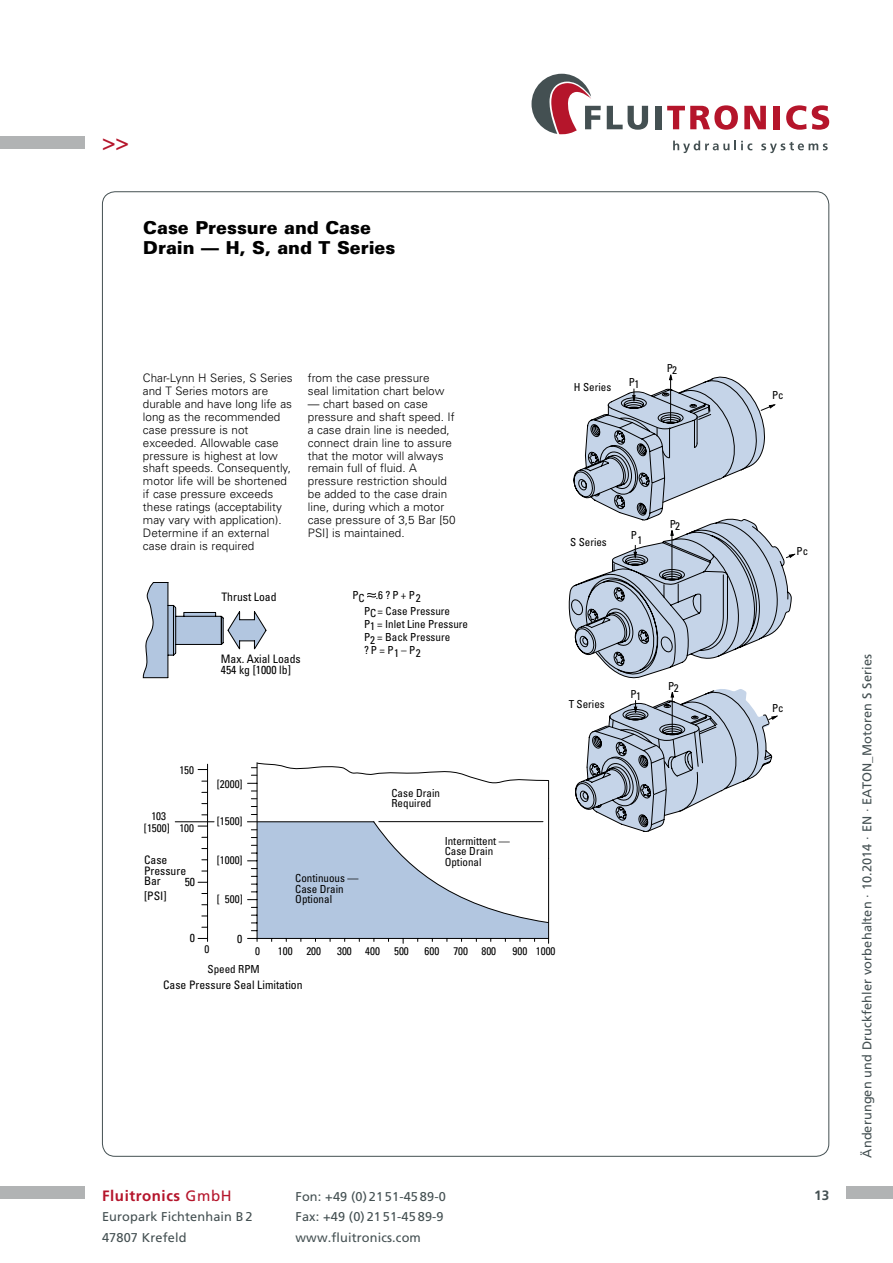
<style>
.page{position:relative;width:893px;height:1263px;background:#fff}
.page>*{position:absolute;margin:0;border:0;box-sizing:border-box;transform-origin:0 0}
.t1{font:22.5px "Frutiger LT Pro";color:#b5152b}
.t2{font:900 17.85px/19.6px "Univers";color:#000}
.t3{font:700 15px "Frutiger LT Pro";letter-spacing:.04em;color:#b5152b}
.t4{font:700 13.5px "Frutiger LT Pro";color:#445052}
.t5{font:12.75px/20.2px "Frutiger LT Pro";letter-spacing:.01em;color:#445052}
.t6{font:300 11.7px/12.9px "Univers";color:#000}
.t7{font:condensed 11.7px/10.5px "Univers";color:#000}
.t8{font:condensed 11.1px/10.5px "Univers";color:#000}
.t9{font:condensed 10.95px "Univers";color:#000}
.s1{font-weight:400}
</style>
<div class="page">
<div style="left:846px;top:1186px;width:47px;height:13px;background:#b1b3b4"></div>
<svg style="left:673px;top:141px;width:79px;height:12px"></svg>
<svg style="left:761px;top:142px;width:67px;height:11px"></svg>
<svg style="left:607px;top:106px;width:41px;height:24px"></svg>
<div style="left:655px;top:106px;width:7px;height:23px;background:#445052"></div>
<svg style="left:531px;top:74px;width:70px;height:60px"></svg>
<svg style="left:667px;top:105px;width:71px;height:25px"></svg>
<svg style="left:744px;top:106px;width:22px;height:23px"></svg>
<div style="left:773px;top:106px;width:7px;height:23px;background:#b5152b"></div>
<svg style="left:786px;top:105px;width:43px;height:25px"></svg>
<div style="left:0;top:1186px;width:85px;height:13px;background:#b1b3b4"></div>
<div style="left:0;top:136px;width:85px;height:13px;background:#b1b3b4"></div>
<svg style="left:575px;top:689px;width:203px;height:143px"></svg>
<svg style="left:569px;top:374px;width:227px;height:305px"></svg>
<hr style="left:175px;top:821px;width:39px;height:1px;background:#000">
<hr style="left:247px;top:821px;width:127px;height:1px;background:#000">
<svg style="left:248px;top:762px;width:301px;height:181px"></svg>
<hr style="left:207px;top:764px;width:1px;height:174px;background:#000">
<svg style="left:198px;top:938px;width:10px;height:3px"></svg>
<svg style="left:143px;top:582px;width:124px;height:96px"></svg>
<svg style="left:367px;top:593px;width:10px;height:5px"></svg>
<h1 class="t1" style="left:102px;top:129px;width:28px">&gt;&gt;</h1>
<h2 class="t2" style="left:143px;top:217px;width:254px">Case Pressure and Case<br>Drain — H, S, and T Series</h2>
<p class="t6" style="left:143px;top:371px;width:151px">Char-Lynn H Series, S Series and T Series motors are durable and have long life as long as the recommended case pressure is not exceeded. Allowable case pressure is highest at low shaft speeds. Consequently, motor life will be shortened if case pressure exceeds these ratings (acceptability may vary with application).<br>Determine if an external case drain is required</p>
<p class="t6" style="left:308px;top:371px;width:138px">from the case pressure seal limitation chart below</p>
<p class="t6" style="left:308px;top:397px;width:149px">— chart based on case pressure and shaft speed. If a case drain line is needed, connect drain line to assure that the motor will always remain full of fluid. A pressure restriction should be added to the case drain line, during which a motor case pressure of 3,5 Bar [50<br>PSI] is maintained.</p>
<p class="t7" style="left:221px;top:592px;width:57px">Thrust Load</p>
<p class="t8" style="left:364px;top:587px;width:88px;line-height:15.3px;text-indent:-12px">PC .6 ? P + P2<br>PC = Case Pressure</p>
<p class="t8" style="left:364px;top:617px;width:106px;line-height:13.4px">P1 = Inlet Line Pressure<br>P2 = Back Pressure<br>? P = P1 – P2</p>
<p class="t7" style="left:221px;top:653px;width:81px;line-height:11.1px">Max. Axial Loads<br>454 kg [1000 lb]</p>
<p class="t9" style="left:574px;top:381px;width:39px">H Series</p>
<p class="t9" style="left:629px;top:376px;width:12px">P1</p>
<p class="t9" style="left:570px;top:535px;width:38px">S Series</p>
<p class="t9" style="left:631px;top:531px;width:13px">P1</p>
<p class="t9" style="left:569px;top:697px;width:38px">T Series</p>
<p class="t9" style="left:631px;top:688px;width:12px">P1</p>
<p class="t8" style="left:179px;top:765px;width:16px">150</p>
<p class="t8" style="left:144px;top:810px;width:27px;line-height:11.7px;text-align:center">103 [1500]</p>
<p class="t8" style="left:179px;top:823px;width:16px">100</p>
<p class="t7" style="left:144px;top:855px;width:44px">Case<br>Pressure<br>Bar</p>
<p class="t7" style="left:144px;top:890px;width:24px">[PSI]</p>
<p class="t7" style="left:185px;top:876px;width:12px">50</p>
<p class="t8" style="left:217px;top:779px;width:27px">[2000]</p>
<p class="t8" style="left:217px;top:816px;width:27px">[1500]</p>
<p class="t8" style="left:217px;top:855px;width:27px">[1000]</p>
<p class="t8" style="left:217px;top:893px;width:27px">[ 500]</p>
<p class="t8" style="left:295px;top:873px;width:65px">Continuous —<br>Case Drain<br>Optional</p>
<p class="t8" style="left:391px;top:787px;width:50px">Case Drain<br>Required</p>
<p class="t8" style="left:445px;top:835px;width:67px">Intermittent —<br>Case Drain<br>Optional</p>
<p class="t7" style="left:190px;top:933px;width:7px">0</p>
<p class="t8" style="left:205px;top:943px;width:6px">0</p>
<p class="t7" style="left:237px;top:933px;width:7px">0</p>
<p class="t8" style="left:255px;top:946px;width:6px">0</p>
<p class="t8" style="left:278px;top:946px;width:45px">100 200</p>
<p class="t8" style="left:337px;top:946px;width:44px">300 400</p>
<p class="t8" style="left:394px;top:946px;width:16px">500</p>
<p class="t8" style="left:424px;top:946px;width:16px">600</p>
<p class="t8" style="left:453px;top:946px;width:44px">700 800</p>
<p class="t8" style="left:513px;top:946px;width:44px">900 1000</p>
<p class="t8" style="left:208px;top:964px;width:54px">Speed RPM</p>
<p class="t7" style="left:163px;top:979px;width:141px">Case Pressure Seal Limitation</p>
<p class="t9" style="left:667px;top:362px;width:12px">P2</p>
<p class="t9" style="left:670px;top:518px;width:12px">P2</p>
<p class="t9" style="left:668px;top:680px;width:12px">P2</p>
<p class="t3" style="left:102px;top:1187px;width:131px">Fluitronics <span class="s1">GmbH</span></p>
<p class="t5" style="left:102px;top:1207px;width:152px">Europark Fichtenhain B2<br>47807 Krefeld</p>
<p class="t5" style="left:296px;top:1187px;width:152px">Fon: +49 (0) 21 51-45 89-0<br>Fax: +49 (0) 21 51-45 89-9 www.fluitronics.com</p>
<p class="t9" style="left:772px;top:388px;width:13px">Pc</p>
<p class="t9" style="left:797px;top:544px;width:13px">Pc</p>
<p class="t9" style="left:772px;top:701px;width:13px">Pc</p>
<p class="t4" style="left:814px;top:1187px;width:17px">13</p>
<p class="t5" style="left:857px;top:1158px;width:505px;rotate:-90deg">Änderungen und Druckfehler vorbehalten · 10.2014 · EN · EATON_Motoren S Series</p>
</div>
